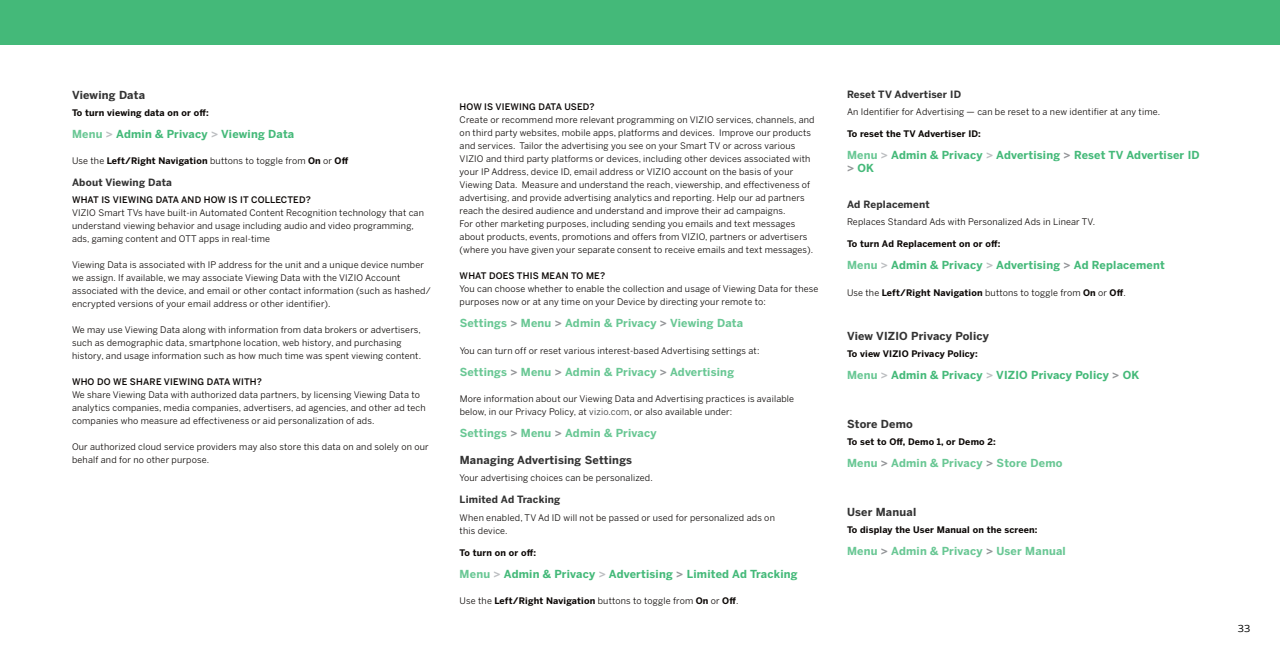
<style>
.page{position:relative;width:1280px;height:654px;background:#fff}
.page>*{position:absolute;margin:0;border:0;box-sizing:border-box;transform-origin:0 0}
.t1{font:700 11px/13px "Benton Sans";letter-spacing:.02em;color:#44b979}
.t2{font:700 11px "Benton Sans";letter-spacing:.02em;color:#69c794}
.t3{font:700 11px "Benton Sans";letter-spacing:.02em;color:#333}
.t4{font:700 10px "Benton Sans";letter-spacing:.02em;color:#333}
.t5{font:10px "Open Sans";color:#000;scale:1.1 1}
.t6{font:9px/13px "Benton Sans";letter-spacing:.02em;color:#0c0806}
.t7{font:700 9px "Benton Sans";letter-spacing:.02em;color:#0c0806}
.t8{font:500 9px "Benton Sans";letter-spacing:.02em;color:#0c0806}
.s1{color:#69c794}
.s2{color:#bcbec1}
.s3{font-weight:700}
.s4{color:#939598}
.s5{color:#333}
</style>
<div class="page">
<div style="left:0;top:0;width:1280px;height:45px;background:#44b979"></div>
<p class="t3" style="left:72px;top:88px;width:75px">Viewing Data</p>
<p class="t7" style="left:72px;top:107px;width:138px">To turn viewing data on or off:</p>
<p class="t1" style="left:72px;top:128px;width:224px"><span class="s1">Menu</span> <span class="s2">&gt;</span> Admin &amp; Privacy <span class="s2">&gt;</span> Viewing Data</p>
<p class="t6" style="left:72px;top:154px;width:278px">Use the <span class="s3">Left/Right Navigation</span> buttons to toggle from <span class="s3">On</span> or <span class="s3">Off</span></p>
<p class="t4" style="left:72px;top:176px;width:101px">About Viewing Data</p>
<p class="t8" style="left:72px;top:194px;width:240px">WHAT IS VIEWING DATA AND HOW IS IT COLLECTED?</p>
<p class="t6" style="left:72px;top:206px;width:353px">VIZIO Smart TVs have built-in Automated Content Recognition technology that can understand viewing behavior and usage including audio and video programming, ads, gaming content and OTT apps in real-time</p>
<p class="t6" style="left:72px;top:258px;width:360px">Viewing Data is associated with IP address for the unit and a unique device number we assign. If available, we may associate Viewing Data with the VIZIO Account associated with the device, and email or other contact information (such as hashed/ encrypted versions of your email address or other identifier).</p>
<p class="t6" style="left:72px;top:323px;width:351px">We may use Viewing Data along with information from data brokers or advertisers, such as demographic data, smartphone location, web history, and purchasing history, and usage information such as how much time was spent viewing content.</p>
<p class="t8" style="left:72px;top:376px;width:192px">WHO DO WE SHARE VIEWING DATA WITH?</p>
<p class="t6" style="left:72px;top:388px;width:355px">We share Viewing Data with authorized data partners, by licensing Viewing Data to analytics companies, media companies, advertisers, ad agencies, and other ad tech companies who measure ad effectiveness or aid personalization of ads.</p>
<p class="t6" style="left:72px;top:440px;width:358px">Our authorized cloud service providers may also store this data on and solely on our behalf and for no other purpose.</p>
<p class="t8" style="left:460px;top:101px;width:137px">HOW IS VIEWING DATA USED?</p>
<p class="t6" style="left:460px;top:113px;width:356px">Create or recommend more relevant programming on VIZIO services, channels, and on third party websites, mobile apps, platforms and devices. Improve our products and services. Tailor the advertising you see on your Smart TV or across various VIZIO and third party platforms or devices, including other devices associated with your IP Address, device ID, email address or VIZIO account on the basis of your Viewing Data. Measure and understand the reach, viewership, and effectiveness of advertising, and provide advertising analytics and reporting. Help our ad partners reach the desired audience and understand and improve their ad campaigns.<br>For other marketing purposes, including sending you emails and text messages about products, events, promotions and offers from VIZIO, partners or advertisers (where you have given your separate consent to receive emails and text messages).</p>
<p class="t8" style="left:460px;top:270px;width:147px">WHAT DOES THIS MEAN TO ME?</p>
<p class="t6" style="left:460px;top:282px;width:360px">You can choose whether to enable the collection and usage of Viewing Data for these purposes now or at any time on your Device by directing your remote to:</p>
<p class="t2" style="left:460px;top:316px;width:285px">Settings <span class="s4">&gt;</span> Menu <span class="s4">&gt;</span> Admin &amp; Privacy <span class="s4">&gt;</span> Viewing Data</p>
<p class="t6" style="left:460px;top:344px;width:301px">You can turn off or reset various interest-based Advertising settings at:</p>
<p class="t2" style="left:460px;top:365px;width:276px">Settings <span class="s4">&gt;</span> Menu <span class="s4">&gt;</span> Admin &amp; Privacy <span class="s4">&gt;</span> Advertising</p>
<p class="t6" style="left:460px;top:392px;width:336px">More information about our Viewing Data and Advertising practices is available below, in our Privacy Policy, at <span class="s5">vizio.com</span>, or also available under:</p>
<p class="t2" style="left:460px;top:426px;width:198px">Settings <span class="s4">&gt;</span> Menu <span class="s4">&gt;</span> Admin &amp; Privacy</p>
<p class="t3" style="left:460px;top:453px;width:174px">Managing Advertising Settings</p>
<p class="t6" style="left:460px;top:471px;width:195px">Your advertising choices can be personalized.</p>
<p class="t4" style="left:460px;top:493px;width:102px">Limited Ad Tracking</p>
<p class="t6" style="left:460px;top:511px;width:317px">When enabled, TV Ad ID will not be passed or used for personalized ads on this device.</p>
<p class="t7" style="left:460px;top:547px;width:78px">To turn on or off:</p>
<p class="t1" style="left:460px;top:567px;width:339px"><span class="s1">Menu</span> <span class="s2">&gt;</span> Admin &amp; Privacy <span class="s2">&gt;</span> Advertising <span class="s4">&gt;</span> Limited Ad Tracking</p>
<p class="t6" style="left:460px;top:594px;width:280px">Use the <span class="s3">Left/Right Navigation</span> buttons to toggle from <span class="s3">On</span> or <span class="s3">Off</span>.</p>
<p class="t4" style="left:847px;top:88px;width:116px">Reset TV Advertiser ID</p>
<p class="t6" style="left:847px;top:106px;width:315px">An Identifier for Advertising — can be reset to a new identifier at any time.</p>
<p class="t7" style="left:847px;top:128px;width:135px">To reset the TV Advertiser ID:</p>
<p class="t1" style="left:847px;top:149px;width:354px"><span class="s1">Menu</span> <span class="s2">&gt;</span> Admin &amp; Privacy <span class="s2">&gt;</span> Advertising <span class="s4">&gt;</span> Reset TV Advertiser ID <span class="s4">&gt;</span> OK</p>
<p class="t4" style="left:847px;top:198px;width:84px">Ad Replacement</p>
<p class="t6" style="left:847px;top:216px;width:250px">Replaces Standard Ads with Personalized Ads in Linear TV.</p>
<p class="t7" style="left:847px;top:238px;width:155px">To turn Ad Replacement on or off:</p>
<p class="t1" style="left:847px;top:259px;width:319px"><span class="s1">Menu</span> <span class="s2">&gt;</span> Admin &amp; Privacy <span class="s2">&gt;</span> Advertising <span class="s4">&gt;</span> Ad Replacement</p>
<p class="t6" style="left:847px;top:286px;width:280px">Use the <span class="s3">Left/Right Navigation</span> buttons to toggle from <span class="s3">On</span> or <span class="s3">Off</span>.</p>
<p class="t3" style="left:847px;top:329px;width:143px">View VIZIO Privacy Policy</p>
<p class="t7" style="left:847px;top:348px;width:132px">To view VIZIO Privacy Policy:</p>
<p class="t1" style="left:847px;top:369px;width:294px"><span class="s1">Menu</span> <span class="s2">&gt;</span> Admin &amp; Privacy <span class="s2">&gt;</span> VIZIO Privacy Policy <span class="s4">&gt;</span> OK</p>
<p class="t3" style="left:847px;top:417px;width:67px">Store Demo</p>
<p class="t7" style="left:847px;top:436px;width:150px">To set to Off, Demo 1, or Demo 2:</p>
<p class="t2" style="left:847px;top:456px;width:217px">Menu <span class="s4">&gt;</span> Admin &amp; Privacy <span class="s4">&gt;</span> Store Demo</p>
<p class="t3" style="left:847px;top:505px;width:71px">User Manual</p>
<p class="t7" style="left:847px;top:524px;width:192px">To display the User Manual on the screen:</p>
<p class="t2" style="left:847px;top:544px;width:220px">Menu <span class="s4">&gt;</span> Admin &amp; Privacy <span class="s4">&gt;</span> User Manual</p>
<p class="t5" style="left:1238px;top:622px;width:13px">33</p>
</div>
